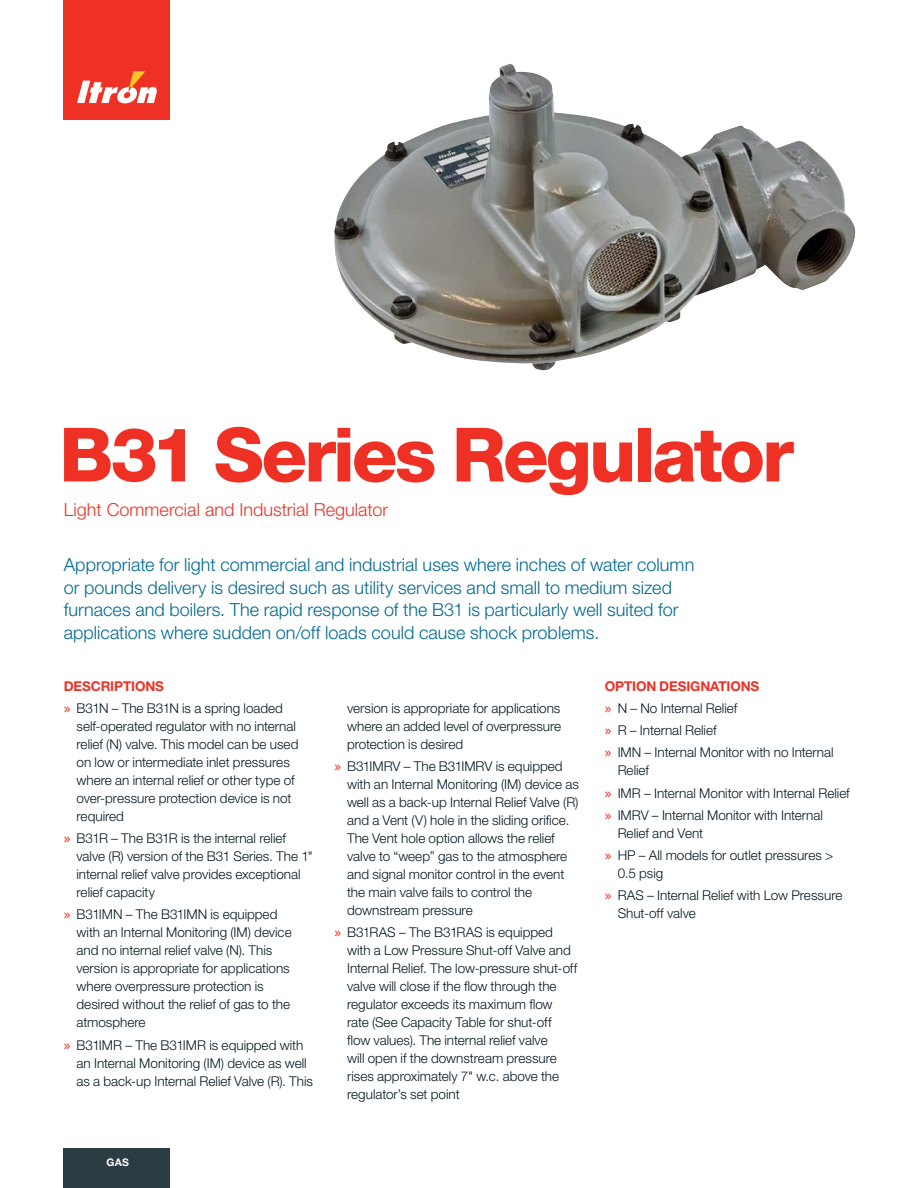
<style>
.page{position:relative;width:918px;height:1188px;background:#fff}
.page>*{position:absolute;margin:0;border:0;box-sizing:border-box;transform-origin:0 0}
.t1{font:800 75px "Helvetica Neue LT Std";letter-spacing:-.04em;color:#ee3124}
.t2{font:300 18px/22.5px "Helvetica Neue LT Std";color:#006991}
.t3{font:300 18px "Helvetica Neue LT Std";color:#ee3124}
.t4{font:300 13.5px/18px "Helvetica Neue LT Std";color:#061922}
.t5{font:700 10.5px "Helvetica Neue LT Std";color:#fff}
.s1{font-weight:700;color:#ee3124}
.s2{font-family:"Lucida Grande";font-weight:400;color:#ee3124}
</style>
<div class="page">
<img style="left:334px;top:64px;width:522px;height:306px">
<div style="left:64px;top:0;width:106px;height:119px;background:#ee3124"></div>
<svg style="left:77px;top:71px;width:80px;height:32px"></svg>
<div style="left:64px;top:1148px;width:106px;height:40px;background:#2c3c43"></div>
<h1 class="t1" style="left:59px;top:410px;width:736px">B31 Series Regulator</h1>
<h2 class="t3" style="left:64px;top:498px;width:326px">Light Commercial and Industrial Regulator</h2>
<p class="t2" style="left:64px;top:553px;width:632px">Appropriate for light commercial and industrial uses where inches of water column or pounds delivery is desired such as utility services and small to medium sized furnaces and boilers. The rapid response of the B31 is particularly well suited for applications where sudden on/off loads could cause shock problems.</p>
<p class="t4" style="left:64px;top:675px;width:221px;line-height:22.2px"><span class="s1">DESCRIPTIONS<br></span><span class="s2">»</span> B31N – The B31N is a spring loaded</p>
<p class="t4" style="left:77px;top:717px;width:223px">self-operated regulator with no internal relief (N) valve. This model can be used on low or intermediate inlet pressures where an internal relief or other type of over-pressure protection device is not required</p>
<p class="t4" style="left:77px;top:829px;width:238px;text-indent:-13px"><span class="s2">»</span> B31R – The B31R is the internal relief valve (R) version of the B31 Series. The 1" internal relief valve provides exceptional relief capacity</p>
<p class="t4" style="left:77px;top:905px;width:217px;text-indent:-13px"><span class="s2">»</span> B31IMN – The B31IMN is equipped with an Internal Monitoring (IM) device and no internal relief valve (N). This version is appropriate for applications where overpressure protection is desired without the relief of gas to the atmosphere</p>
<p class="t4" style="left:77px;top:1036px;width:238px;text-indent:-13px"><span class="s2">»</span> B31IMR – The B31IMR is equipped with an Internal Monitoring (IM) device as well as a back-up Internal Relief Valve (R). This</p>
<p class="t4" style="left:605px;top:674px;width:230px;line-height:22.2px"><span class="s1">OPTION DESIGNATIONS<br></span><span class="s2">»</span> N – No Internal Relief<br><span class="s2">»</span> R – Internal Relief<br><span class="s2">»</span> IMN – Internal Monitor with no Internal</p>
<p class="t4" style="left:605px;top:759px;width:246px;line-height:22.2px;text-indent:13px">Relief<br><span class="s2">»</span> IMR – Internal Monitor with Internal Relief <span class="s2">»</span> IMRV – Internal Monitor with Internal</p>
<p class="t4" style="left:605px;top:822px;width:230px;line-height:22.2px;text-indent:13px">Relief and Vent<br><span class="s2">»</span> HP – All models for outlet pressures &gt;</p>
<p class="t4" style="left:605px;top:862px;width:239px;line-height:22.2px;text-indent:13px">0.5 psig<br><span class="s2">»</span> RAS – Internal Relief with Low Pressure</p>
<p class="t4" style="left:618px;top:904px;width:80px">Shut-off valve</p>
<p class="t4" style="left:347px;top:699px;width:216px;text-align:justify">version is appropriate for applications where an added level of overpressure protection is desired</p>
<p class="t4" style="left:347px;top:757px;width:233px;text-indent:-13px"><span class="s2">»</span> B31IMRV – The B31IMRV is equipped with an Internal Monitoring (IM) device as well as a back-up Internal Relief Valve (R) and a Vent (V) hole in the sliding orifice.<br>The Vent hole option allows the relief valve to “weep” gas to the atmosphere and signal monitor control in the event the main valve fails to control the downstream pressure</p>
<p class="t4" style="left:347px;top:923px;width:232px;text-indent:-13px"><span class="s2">»</span> B31RAS – The B31RAS is equipped with a Low Pressure Shut-off Valve and Internal Relief. The low-pressure shut-off valve will close if the flow through the regulator exceeds its maximum flow rate (See Capacity Table for shut-off flow values). The internal relief valve<br>will open if the downstream pressure rises approximately 7" w.c. above the regulator’s set point</p>
<p class="t5" style="left:107px;top:1155px;width:9px">GAS</p>
</div>
